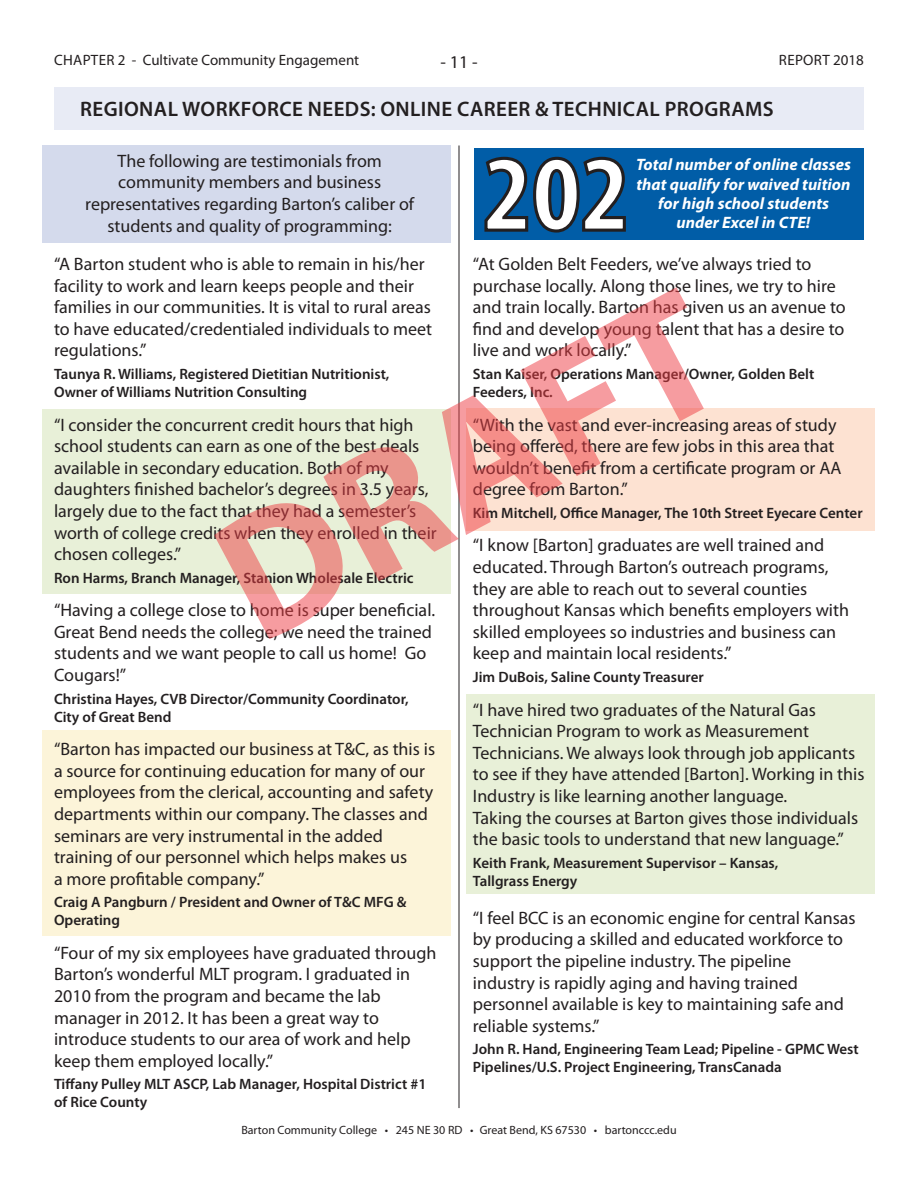
<style>
.page{position:relative;width:918px;height:1188px;background:#fff}
.page>*{position:absolute;margin:0;border:0;box-sizing:border-box;transform-origin:0 0}
.t1{font:600 21px "Myriad Pro";letter-spacing:.02em;color:#231f20}
.t2{font:18px/21.6px "Myriad Pro";color:#231f20}
.t3{font:italic 700 16.5px/19.4px "Myriad Pro";color:#fff;text-align:center}
.t4{font:600 15px/18px "Myriad Pro";color:#231f20}
.t5{font:15px "Myriad Pro";color:#231f20}
.t6{font:15px "Myriad Pro";letter-spacing:.02em;color:#231f20}
.t7{font:12px "Myriad Pro";color:#231f20}
</style>
<div class="page">
<div style="left:467px;top:694px;width:408px;height:200px;background:#e8f0d8"></div>
<div style="left:467px;top:408px;width:408px;height:122px;background:#fde2d2"></div>
<div style="left:42px;top:730px;width:408px;height:205px;background:#fcf4d9"></div>
<div style="left:42px;top:410px;width:408px;height:184px;background:#e8f0d8"></div>
<div style="left:42px;top:146px;width:408px;height:97px;background:#d4daec"></div>
<div style="left:54px;top:87px;width:810px;height:43px;background:#e8ebf5"></div>
<hr style="left:459px;top:146px;width:1px;height:962px;background:#231f20">
<svg style="left:214px;top:287px;width:490px;height:352px"></svg>
<div style="left:474px;top:148px;width:390px;height:92px;background:#015da7"></div>
<svg style="left:484px;top:156px;width:142px;height:77px"></svg>
<p class="t5" style="left:54px;top:51px;width:307px">CHAPTER 2 - Cultivate Community Engagement</p>
<p class="t2" style="left:440px;top:50px;width:39px">- 11 -</p>
<p class="t6" style="left:779px;top:51px;width:87px">REPORT 2018</p>
<p class="t1" style="left:80px;top:95px;width:695px">REGIONAL WORKFORCE NEEDS: ONLINE CAREER &amp; TECHNICAL PROGRAMS</p>
<p class="t2" style="left:85px;top:150px;width:330px;text-align:center">The following are testimonials from community members and business representatives regarding Barton’s caliber of students and quality of programming:</p>
<p class="t3" style="left:636px;top:154px;width:216px">Total number of online classes that qualify for waived tuition for high school students under Excel in CTE!</p>
<p class="t2" style="left:54px;top:253px;width:380px">“A Barton student who is able to remain in his/her facility to work and learn keeps people and their families in our communities. It is vital to rural areas to have educated/credentialed individuals to meet regulations.”</p>
<p class="t4" style="left:54px;top:364px;width:337px">Taunya R. Williams, Registered Dietitian Nutritionist,<br>Owner of Williams Nutrition Consulting</p>
<p class="t2" style="left:54px;top:413px;width:384px">“I consider the concurrent credit hours that high school students can earn as one of the best deals available in secondary education. Both of my daughters finished bachelor’s degrees in 3.5 years, largely due to the fact that they had a semester’s worth of college credits when they enrolled in their chosen colleges.”</p>
<p class="t4" style="left:54px;top:568px;width:361px">Ron Harms, Branch Manager, Stanion Wholesale Electric</p>
<p class="t2" style="left:54px;top:599px;width:383px">“Having a college close to home is super beneficial.<br>Great Bend needs the college; we need the trained students and we want people to call us home! Go Cougars!”</p>
<p class="t4" style="left:54px;top:689px;width:356px">Christina Hayes, CVB Director/Community Coordinator,<br>City of Great Bend</p>
<p class="t2" style="left:54px;top:738px;width:383px">“Barton has impacted our business at T&amp;C, as this is a source for continuing education for many of our employees from the clerical, accounting and safety departments within our company. The classes and seminars are very instrumental in the added training of our personnel which helps makes us<br>a more profitable company.”</p>
<p class="t4" style="left:54px;top:893px;width:354px">Craig A Pangburn / President and Owner of T&amp;C MFG &amp;<br>Operating</p>
<p class="t2" style="left:54px;top:942px;width:384px">“Four of my six employees have graduated through Barton’s wonderful MLT program. I graduated in 2010 from the program and became the lab manager in 2012. It has been a great way to introduce students to our area of work and help keep them employed locally.”</p>
<p class="t4" style="left:54px;top:1075px;width:374px">Tiffany Pulley MLT ASCP, Lab Manager, Hospital District #1 of Rice County</p>
<p class="t2" style="left:473px;top:253px;width:374px">“At Golden Belt Feeders, we’ve always tried to purchase locally. Along those lines, we try to hire and train locally. Barton has given us an avenue to find and develop young talent that has a desire to live and work locally.”</p>
<p class="t4" style="left:473px;top:364px;width:343px">Stan Kaiser, Operations Manager/Owner, Golden Belt<br>Feeders, Inc.</p>
<p class="t2" style="left:473px;top:413px;width:370px">“With the vast and ever-increasing areas of study being offered, there are few jobs in this area that wouldn’t benefit from a certificate program or AA degree from Barton.”</p>
<p class="t4" style="left:473px;top:503px;width:391px">Kim Mitchell, Office Manager, The 10th Street Eyecare Center</p>
<p class="t2" style="left:473px;top:534px;width:378px">“I know [Barton] graduates are well trained and educated. Through Barton’s outreach programs, they are able to reach out to several counties throughout Kansas which benefits employers with skilled employees so industries and business can keep and maintain local residents.”</p>
<p class="t4" style="left:473px;top:667px;width:232px">Jim DuBois, Saline County Treasurer</p>
<p class="t2" style="left:473px;top:698px;width:393px">“I have hired two graduates of the Natural Gas Technician Program to work as Measurement Technicians. We always look through job applicants to see if they have attended [Barton]. Working in this Industry is like learning another language.<br>Taking the courses at Barton gives those individuals the basic tools to understand that new language.”</p>
<p class="t4" style="left:473px;top:853px;width:307px">Keith Frank, Measurement Supervisor – Kansas,<br>Tallgrass Energy</p>
<p class="t2" style="left:473px;top:907px;width:384px">“I feel BCC is an economic engine for central Kansas by producing a skilled and educated workforce to support the pipeline industry. The pipeline industry is rapidly aging and having trained personnel available is key to maintaining safe and reliable systems.”</p>
<p class="t4" style="left:473px;top:1040px;width:387px">John R. Hand, Engineering Team Lead; Pipeline - GPMC West<br>Pipelines/U.S. Project Engineering, TransCanada</p>
<p class="t7" style="left:241px;top:1123px;width:437px">Barton Community College • 245 NE 30 RD • Great Bend, KS 67530 • bartonccc.edu</p>
</div>
